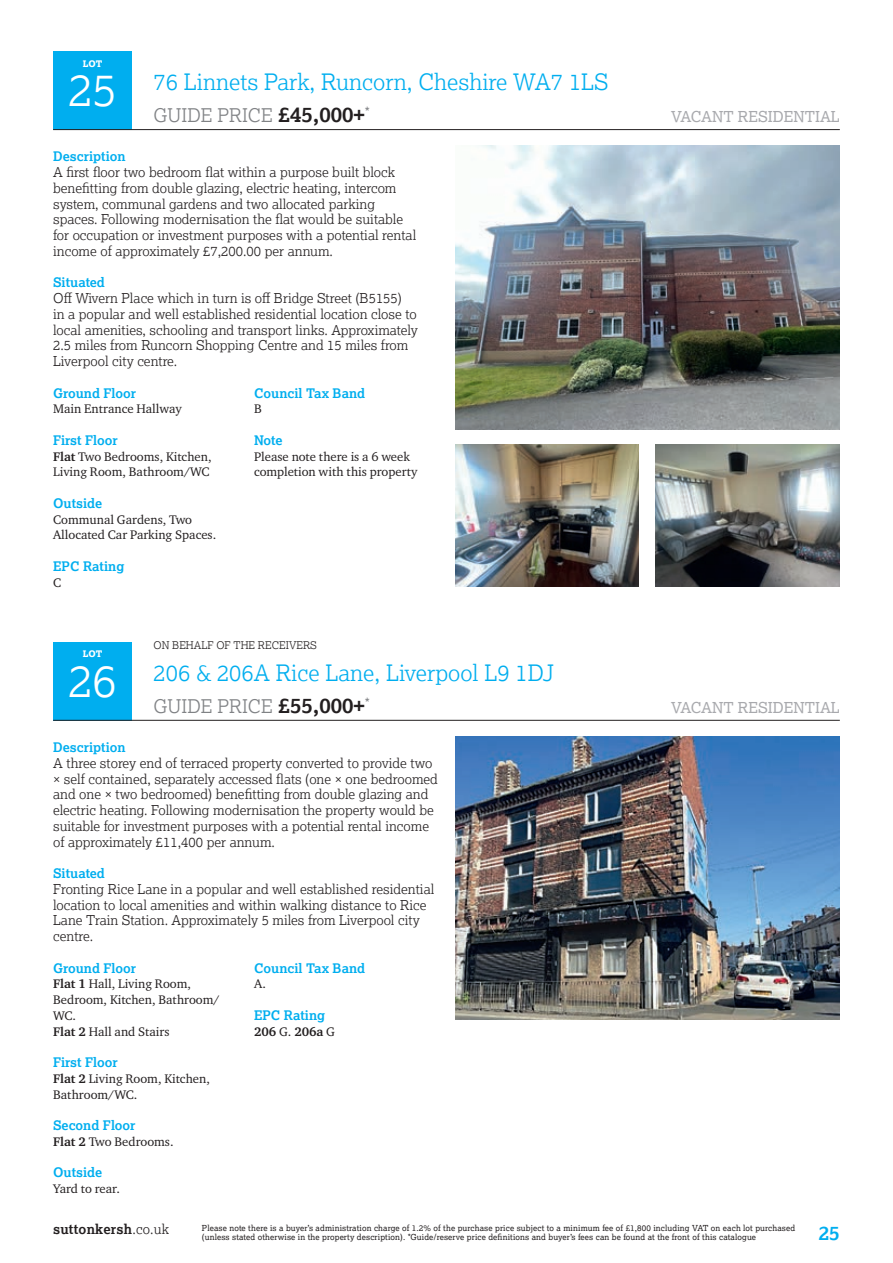
<style>
.page{position:relative;width:893px;height:1263px;background:#fff}
.page>*{position:absolute;margin:0;border:0;box-sizing:border-box;transform-origin:0 0}
.t1{font:300 45px "Lexia";color:#fff}
.t2{font:300 22.5px "Lexia";color:#00aeef}
.t3{font:700 19.5px "Lexia";color:#00aeef}
.t4{font:300 18.75px "Lexia";color:#808285}
.t5{font:15px "Lexia";color:#a8a9ad}
.t6{font:300 13.5px/15.8px "Lexia";color:#231f20}
.t7{font:700 13.5px "Lexia";letter-spacing:.015em;color:#231f20}
.t8{font:13.5px "Lexia";color:#808285}
.t9{font:700 13.2px "Lexia";color:#00aeef}
.t10{font:12.75px/15.8px "Charter ITC Pro";color:#231f20}
.t11{font:700 12.75px "Charter ITC Pro";color:#231f20}
.t12{font:300 10.5px "Lexia";color:#231f20}
.t13{font:800 9px "Lexia";color:#fff}
.t14{font:8.25px/9.8px "Lexia";letter-spacing:.015em;color:#231f20}
.s1{font-weight:700;font-size:21px;color:#231f20}
.s2{font-weight:700}
.s3{font-weight:400}
.s4{font-weight:300}
</style>
<div class="page">
<div style="left:53px;top:51px;width:79px;height:79px;background:#00aeef"></div>
<hr style="left:53px;top:129px;width:787px;height:1px;background:#231f20">
<div style="left:53px;top:642px;width:79px;height:78px;background:#00aeef"></div>
<hr style="left:53px;top:720px;width:787px;height:1px;background:#231f20">
<img style="left:455px;top:736px;width:385px;height:284px">
<img style="left:455px;top:445px;width:184px;height:142px">
<img style="left:656px;top:445px;width:184px;height:142px">
<img style="left:455px;top:146px;width:385px;height:283px">
<p class="t13" style="left:83px;top:58px;width:21px">LOT</p>
<h1 class="t1" style="left:68px;top:61px;width:50px">25</h1>
<h2 class="t2" style="left:154px;top:68px;width:456px">76 Linnets Park, Runcorn, Cheshire WA7 1LS</h2>
<h3 class="t4" style="left:154px;top:103px;width:213px">GUIDE PRICE <span class="s1">£45,000+</span></h3>
<p class="t5" style="left:671px;top:107px;width:170px">VACANT RESIDENTIAL</p>
<p class="t8" style="left:365px;top:104px;width:7px">*</p>
<p class="t9" style="left:53px;top:148px;width:74px">Description</p>
<p class="t6" style="left:53px;top:164px;width:365px">A first floor two bedroom flat within a purpose built block benefitting from double glazing, electric heating, intercom system, communal gardens and two allocated parking spaces. Following modernisation the flat would be suitable for occupation or investment purposes with a potential rental income of approximately £7,200.00 per annum.</p>
<p class="t9" style="left:53px;top:274px;width:53px">Situated</p>
<p class="t6" style="left:53px;top:290px;width:366px">Off Wivern Place which in turn is off Bridge Street (B5155)<br>in a popular and well established residential location close to local amenities, schooling and transport links. Approximately 2.5 miles from Runcorn Shopping Centre and 15 miles from Liverpool city centre.</p>
<p class="t9" style="left:53px;top:384px;width:84px">Ground Floor</p>
<p class="t10" style="left:53px;top:401px;width:130px">Main Entrance Hallway</p>
<p class="t9" style="left:53px;top:432px;width:66px">First Floor</p>
<p class="t10" style="left:53px;top:448px;width:160px"><span class="s2">Flat</span> Two Bedrooms, Kitchen,<br>Living Room, Bathroom/WC</p>
<p class="t9" style="left:53px;top:495px;width:51px">Outside</p>
<p class="t10" style="left:53px;top:511px;width:165px">Communal Gardens, Two<br>Allocated Car Parking Spaces.</p>
<p class="t9" style="left:53px;top:558px;width:73px">EPC Rating</p>
<p class="t10" style="left:53px;top:574px;width:10px">C</p>
<p class="t9" style="left:254px;top:384px;width:113px">Council Tax Band</p>
<p class="t10" style="left:254px;top:401px;width:9px">B</p>
<p class="t9" style="left:254px;top:432px;width:30px">Note</p>
<p class="t10" style="left:254px;top:448px;width:165px">Please note there is a 6 week completion with this property</p>
<p class="t13" style="left:83px;top:648px;width:21px">LOT</p>
<h1 class="t1" style="left:68px;top:652px;width:50px">26</h1>
<p class="t12" style="left:154px;top:639px;width:165px">ON BEHALF OF THE RECEIVERS</p>
<h2 class="t2" style="left:154px;top:659px;width:402px">206 &amp; 206A Rice Lane, Liverpool L9 1DJ</h2>
<h3 class="t4" style="left:154px;top:694px;width:213px">GUIDE PRICE <span class="s1">£55,000+</span></h3>
<p class="t5" style="left:671px;top:698px;width:170px">VACANT RESIDENTIAL</p>
<p class="t8" style="left:365px;top:695px;width:7px">*</p>
<p class="t9" style="left:53px;top:739px;width:74px">Description</p>
<p class="t6" style="left:53px;top:755px;width:386px">A three storey end of terraced property converted to provide two × self contained, separately accessed flats (one × one bedroomed and one × two bedroomed) benefitting from double glazing and electric heating. Following modernisation the property would be suitable for investment purposes with a potential rental income of approximately £11,400 per annum.</p>
<p class="t9" style="left:53px;top:865px;width:53px">Situated</p>
<p class="t6" style="left:53px;top:881px;width:383px">Fronting Rice Lane in a popular and well established residential location to local amenities and within walking distance to Rice Lane Train Station. Approximately 5 miles from Liverpool city centre.</p>
<p class="t9" style="left:53px;top:959px;width:84px">Ground Floor</p>
<p class="t10" style="left:53px;top:976px;width:168px"><span class="s2">Flat 1</span> Hall, Living Room,<br>Bedroom, Kitchen, Bathroom/<br>WC.<br><span class="s2">Flat 2</span> Hall and Stairs</p>
<p class="t9" style="left:53px;top:1054px;width:66px">First Floor</p>
<p class="t10" style="left:53px;top:1070px;width:158px"><span class="s2">Flat 2</span> Living Room, Kitchen,<br>Bathroom/WC.</p>
<p class="t9" style="left:53px;top:1117px;width:84px">Second Floor</p>
<p class="t10" style="left:53px;top:1133px;width:122px"><span class="s2">Flat 2</span> Two Bedrooms.</p>
<p class="t9" style="left:53px;top:1164px;width:51px">Outside</p>
<p class="t10" style="left:53px;top:1180px;width:68px">Yard to rear.</p>
<p class="t9" style="left:254px;top:959px;width:113px">Council Tax Band</p>
<p class="t10" style="left:254px;top:976px;width:13px">A.</p>
<p class="t9" style="left:254px;top:1007px;width:73px">EPC Rating</p>
<p class="t11" style="left:254px;top:1023px;width:83px">206 <span class="s3">G.</span> 206a <span class="s3">G</span></p>
<p class="t7" style="left:53px;top:1221px;width:118px">suttonkersh<span class="s4">.co.uk</span></p>
<h3 class="t3" style="left:819px;top:1220px;width:23px">25</h3>
<p class="t14" style="left:202px;top:1222px;width:595px">Please note there is a buyer’s administration charge of 1.2% of the purchase price subject to a minimum fee of £1,800 including VAT on each lot purchased (unless stated otherwise in the property description). *Guide/reserve price definitions and buyer’s fees can be found at the front of this catalogue</p>
</div>
